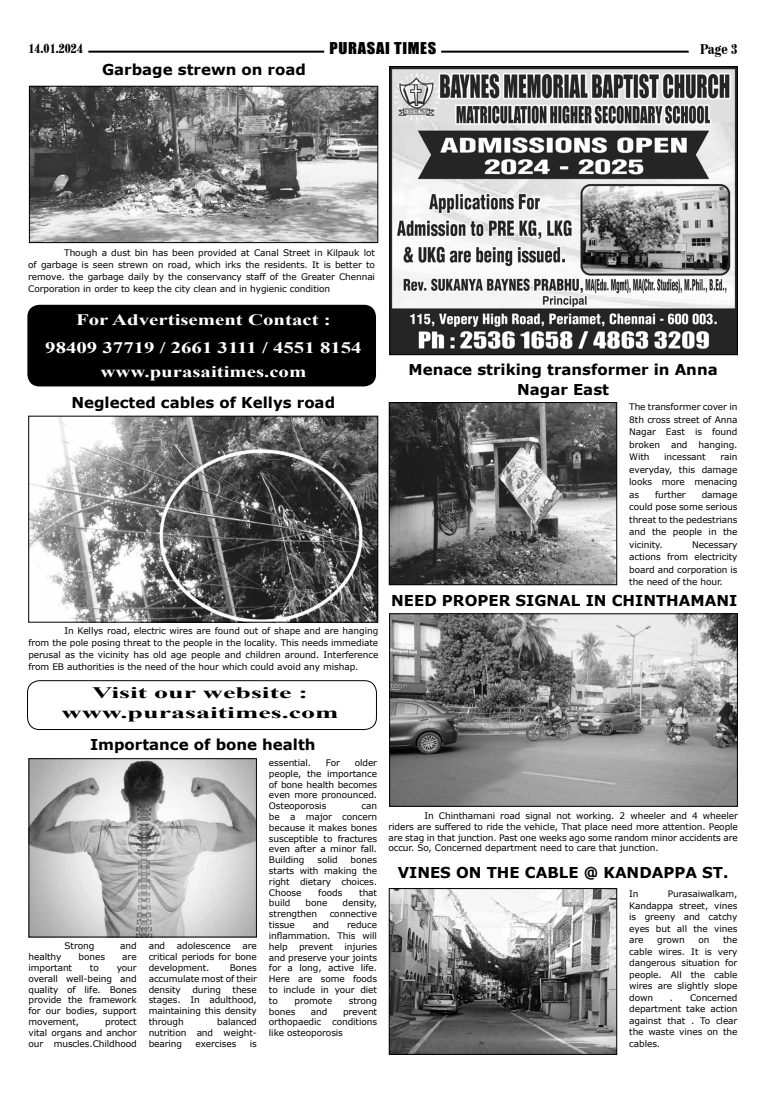
<style>
.page{position:relative;width:766px;height:1106px;background:#fff}
.page>*{position:absolute;margin:0;border:0;box-sizing:border-box;transform-origin:0 0}
.t1{font:700 16px/28px "Times New Roman";color:#fff;text-align:center;scale:1.3 1}
.t2{font:700 16px/20px "Times New Roman";color:#000;text-align:center;scale:1.75 1}
.t3{font:700 15px/20px "Verdana";color:#000;text-align:center}
.t4{font:15px "Impact";letter-spacing:.04em;color:#000;scale:1.1 1}
.t5{font:700 condensed 14px "Century 725 BT";color:#000}
.t6{font:700 condensed 13px "Century 725 BT";color:#000}
.t7{font:9px/10.8px "Verdana";letter-spacing:-.01em;color:#000;text-align:justify}
</style>
<div class="page">
<hr style="left:441px;top:51px;width:247px;height:2px;background:#000">
<hr style="left:88px;top:51px;width:236px;height:2px;background:#000">
<div style="left:27px;top:680px;width:350px;height:50px;border:1px solid #000;border-radius:12px"></div>
<img style="left:30px;top:760px;width:225px;height:175px">
<div style="left:28px;top:758px;width:229px;height:179px;border:1px solid #000"></div>
<img style="left:391px;top:68px;width:344px;height:285px">
<div style="left:389px;top:66px;width:348px;height:289px;border:1px solid #000"></div>
<div style="left:27px;top:305px;width:349px;height:81px;background:#000;border-radius:12px"></div>
<img style="left:390px;top:404px;width:225px;height:179px">
<div style="left:388px;top:402px;width:229px;height:183px;border:1px solid #000"></div>
<img style="left:30px;top:417px;width:346px;height:203px">
<div style="left:28px;top:415px;width:350px;height:207px;border:1px solid #000"></div>
<img style="left:31px;top:88px;width:345px;height:153px">
<div style="left:29px;top:86px;width:349px;height:157px;border:1px solid #000"></div>
<img style="left:391px;top:615px;width:344px;height:189px">
<div style="left:389px;top:613px;width:348px;height:193px;border:1px solid #000"></div>
<img style="left:390px;top:890px;width:225px;height:162px">
<div style="left:388px;top:888px;width:229px;height:166px;border:1px solid #000"></div>
<h3 class="t6" style="left:28px;top:41px;width:56px">14.01.2024</h3>
<h2 class="t4" style="left:329px;top:37px;width:98px">PURASAI TIMES</h2>
<h3 class="t5" style="left:700px;top:41px;width:39px">Page 3</h3>
<h2 class="t3" style="left:102px;top:59px;width:205px">Garbage strewn on road</h2>
<p class="t7" style="left:28px;top:246px;width:348px;line-height:12px;text-indent:36px">Though a dust bin has been provided at Canal Street in Kilpauk lot of garbage is seen strewn on road, which irks the residents. It is better to remove. the garbage daily by the conservancy staff of the Greater Chennai Corporation in order to keep the city clean and in hygienic condition</p>
<h1 class="t1" style="left:45px;top:305px;width:245px">For Advertisement Contact :<br>98409 37719 / 2661 3111 / 4551 8154</h1>
<h1 class="t1" style="left:100px;top:357px;width:160px">www.purasaitimes.com</h1>
<h2 class="t3" style="left:408px;top:359px;width:310px">Menace striking transformer in Anna<br>Nagar East</h2>
<p class="t7" style="left:629px;top:400px;width:110px;line-height:12.5px">The transformer cover in 8th cross street of Anna Nagar East is found broken and hanging.<br>With</p>
<h2 class="t3" style="left:71px;top:392px;width:265px">Neglected cables of Kellys road</h2>
<p class="t7" style="left:629px;top:450px;width:110px;line-height:12.5px;text-indent:91px">rain everyday, this damage looks more menacing as</p>
<p class="t7" style="left:664px;top:451px;width:43px">incessant</p>
<p class="t7" style="left:655px;top:489px;width:32px">further</p>
<p class="t7" style="left:629px;top:488px;width:110px;line-height:12.5px;text-indent:72px">damage could pose some serious threat to the pedestrians and the people in the vicinity.</p>
<p class="t7" style="left:629px;top:538px;width:110px;line-height:12.5px;text-indent:63px">Necessary actions from electricity board and corporation is the need of the hour.</p>
<p class="t7" style="left:28px;top:624px;width:351px;line-height:12px;text-indent:36px">In Kellys road, electric wires are found out of shape and are hanging from the pole posing threat to the people in the locality. This needs immediate perusal as the vicinity has old age people and children around. Interference from EB authorities is the need of the hour which could avoid any mishap.</p>
<h1 class="t2" style="left:61px;top:682px;width:160px">Visit our website : www.purasaitimes.com</h1>
<h2 class="t3" style="left:90px;top:734px;width:227px">Importance of bone health</h2>
<p class="t7" style="left:269px;top:757px;width:44px">essential.</p>
<p class="t7" style="left:326px;top:757px;width:16px">For</p>
<p class="t7" style="left:269px;top:757px;width:110px;text-indent:86px">older people, the importance of bone health becomes even more pronounced.<br>Osteoporosis</p>
<p class="t7" style="left:269px;top:800px;width:110px;text-indent:93px">can be a major concern because it makes bones susceptible to fractures even after a minor fall.<br>Building</p>
<p class="t7" style="left:269px;top:854px;width:110px;text-indent:82px">bones starts with making the right dietary choices.<br>Choose</p>
<p class="t7" style="left:317px;top:854px;width:22px">solid</p>
<p class="t7" style="left:318px;top:886px;width:26px">foods</p>
<p class="t7" style="left:359px;top:886px;width:19px">that</p>
<p class="t7" style="left:64px;top:940px;width:31px">Strong</p>
<p class="t7" style="left:120px;top:940px;width:18px">and</p>
<p class="t7" style="left:28px;top:951px;width:34px">healthy</p>
<p class="t7" style="left:79px;top:951px;width:28px">bones</p>
<p class="t7" style="left:122px;top:951px;width:16px">are</p>
<p class="t7" style="left:28px;top:962px;width:45px">important</p>
<p class="t7" style="left:90px;top:962px;width:10px">to</p>
<p class="t7" style="left:28px;top:962px;width:110px;text-indent:88px">your overall well-being and quality of life. Bones provide the framework for our bodies, support movement,</p>
<p class="t7" style="left:28px;top:1016px;width:110px;text-indent:77px">protect vital organs and anchor our muscles.Childhood</p>
<p class="t7" style="left:149px;top:940px;width:18px">and</p>
<p class="t7" style="left:177px;top:940px;width:55px">adolescence</p>
<p class="t7" style="left:149px;top:940px;width:110px;text-indent:94px">are critical periods for bone development.</p>
<p class="t7" style="left:149px;top:962px;width:110px;text-indent:81px">Bones accumulate most of their density</p>
<p class="t7" style="left:149px;top:983px;width:110px;text-indent:84px">these stages. In adulthood, maintaining this density through</p>
<p class="t7" style="left:192px;top:983px;width:30px">during</p>
<p class="t7" style="left:149px;top:1016px;width:110px;text-indent:69px">balanced nutrition and weight&shy;bearing</p>
<p class="t7" style="left:195px;top:1037px;width:42px">exercises</p>
<p class="t7" style="left:250px;top:1037px;width:9px">is</p>
<p class="t7" style="left:269px;top:897px;width:23px">build</p>
<p class="t7" style="left:305px;top:897px;width:23px">bone</p>
<p class="t7" style="left:342px;top:897px;width:36px">density,</p>
<p class="t7" style="left:269px;top:908px;width:50px">strengthen</p>
<p class="t7" style="left:329px;top:908px;width:49px">connective</p>
<p class="t7" style="left:269px;top:919px;width:28px">tissue</p>
<p class="t7" style="left:312px;top:919px;width:18px">and</p>
<p class="t7" style="left:269px;top:919px;width:110px;text-indent:78px">reduce inflammation. This will help prevent injuries and preserve your joints for a long, active life.<br>Here are some foods to include in your diet to</p>
<p class="t7" style="left:294px;top:994px;width:39px">promote</p>
<p class="t7" style="left:348px;top:994px;width:30px">strong</p>
<p class="t7" style="left:269px;top:1005px;width:28px">bones</p>
<p class="t7" style="left:311px;top:1005px;width:18px">and</p>
<p class="t7" style="left:269px;top:1005px;width:110px;text-indent:74px">prevent orthopaedic conditions like osteoporosis</p>
<h2 class="t3" style="left:391px;top:590px;width:347px">NEED PROPER SIGNAL IN CHINTHAMANI</h2>
<p class="t7" style="left:388px;top:810px;width:351px;text-indent:36px">In Chinthamani road signal not working. 2 wheeler and 4 wheeler riders are suffered to ride the vehicle, That place need more attention. People are stag in that junction. Past one weeks ago some random minor accidents are occur. So, Concerned department need to care that junction.</p>
<p class="t7" style="left:629px;top:888px;width:11px">In</p>
<h2 class="t3" style="left:397px;top:862px;width:332px">VINES ON THE CABLE @ KANDAPPA ST.</h2>
<p class="t7" style="left:629px;top:888px;width:110px;line-height:11.5px;text-indent:39px">Purasaiwalkam, Kandappa street, vines is greeny and catchy eyes but all the vines are</p>
<p class="t7" style="left:629px;top:934px;width:110px;line-height:11.5px;text-indent:94px">the cable wires. It is very dangerous situation for people. All the cable wires are slightly slope down</p>
<p class="t7" style="left:669px;top:991px;width:5px">.</p>
<p class="t7" style="left:657px;top:934px;width:29px">grown</p>
<p class="t7" style="left:698px;top:934px;width:13px">on</p>
<p class="t7" style="left:629px;top:991px;width:110px;line-height:11.5px;text-indent:61px">Concerned department take action against that . To clear the waste vines on the cables.</p>
</div>
